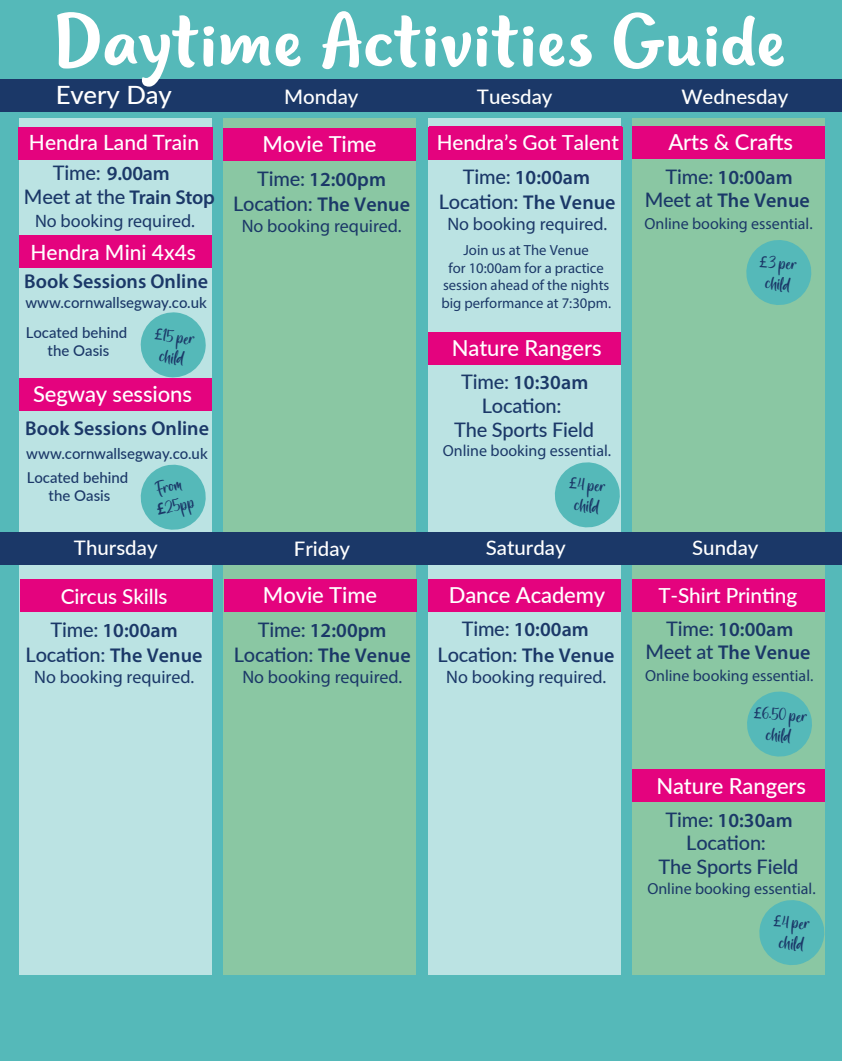
<style>
.page{position:relative;width:842px;height:1061px;background:#fff}
.page>*{position:absolute;margin:0;border:0;box-sizing:border-box;transform-origin:0 0}
.t1{font:75px "Lifehack Basic";letter-spacing:.025em;color:#fff}
.t2{font:500 25.2px "Lato";color:#fff}
.t3{font:500 22px "Lato";letter-spacing:-.005em;color:#fff}
.t4{font:500 21px "Lato";color:#fff}
.t5{font:500 20.7px "Lato";letter-spacing:-.005em;color:#fff}
.t6{font:600 20px/23.1px "Myriad Pro";letter-spacing:.005em;color:#1b3868;text-align:center}
.t7{font:500 20px/24px "Lato";letter-spacing:-.01em;color:#1b3868;text-align:center}
.t8{font:500 20px "Lato";color:#fff}
.t9{font:18px "Myriad Pro";color:#1b3868}
.t10{font:17px/20.4px "Astral Sisters";color:#1b3868;text-align:center}
.t11{font:16px "Myriad Pro";color:#1b3868}
.t12{font:500 15px/29.7px "Lato";color:#1b3868}
.t13{font:14.7px/17.6px "Myriad Pro";color:#1b3868;text-align:center}
.s1{font-family:"Lato";font-weight:500}
.s2{font-family:"Myriad Pro";font-weight:600}
.s3{font-family:"Myriad Pro"}
</style>
<div class="page">
<div style="left:0;top:0;width:842px;height:1060px;background:#55b9b9"></div>
<div style="left:20px;top:118px;width:192px;height:856px;background:#bbe3e3"></div>
<div style="left:223px;top:118px;width:193px;height:856px;background:#8ac7a3"></div>
<div style="left:428px;top:118px;width:192px;height:856px;background:#bbe3e3"></div>
<div style="left:632px;top:118px;width:193px;height:856px;background:#8ac7a3"></div>
<div style="left:0;top:80px;width:842px;height:32px;background:#1b3868"></div>
<div style="left:0;top:532px;width:842px;height:32px;background:#1b3868"></div>
<div style="left:19px;top:235px;width:193px;height:32px;background:#e4037e"></div>
<div style="left:19px;top:378px;width:193px;height:32px;background:#e4037e"></div>
<div style="left:19px;top:127px;width:194px;height:32px;background:#e4037e"></div>
<div style="left:428px;top:127px;width:194px;height:32px;background:#e4037e"></div>
<div style="left:632px;top:127px;width:193px;height:32px;background:#e4037e"></div>
<div style="left:428px;top:579px;width:192px;height:32px;background:#e4037e"></div>
<svg style="left:140px;top:464px;width:66px;height:66px"></svg>
<svg style="left:140px;top:312px;width:66px;height:66px"></svg>
<div style="left:429px;top:126px;width:193px;height:32px;background:#e4037e"></div>
<div style="left:223px;top:128px;width:193px;height:33px;background:#e4037e"></div>
<div style="left:632px;top:579px;width:193px;height:32px;background:#e4037e"></div>
<div style="left:20px;top:579px;width:193px;height:32px;background:#e4037e"></div>
<svg style="left:746px;top:240px;width:66px;height:65px"></svg>
<div style="left:428px;top:332px;width:193px;height:32px;background:#e4037e"></div>
<svg style="left:554px;top:459px;width:67px;height:71px"></svg>
<div style="left:224px;top:579px;width:193px;height:32px;background:#e4037e"></div>
<svg style="left:747px;top:691px;width:65px;height:66px"></svg>
<div style="left:632px;top:769px;width:193px;height:32px;background:#e4037e"></div>
<svg style="left:759px;top:900px;width:66px;height:65px"></svg>
<h1 class="t1" style="left:53px;top:11px;width:734px">Daytime Activities Guide</h1>
<p class="t2" style="left:56px;top:85px;width:118px">Every Day</p>
<p class="t8" style="left:284px;top:89px;width:76px">Monday</p>
<p class="t8" style="left:477px;top:89px;width:77px">Tuesday</p>
<p class="t8" style="left:681px;top:89px;width:109px">Wednesday</p>
<p class="t4" style="left:29px;top:134px;width:172px">Hendra Land Train</p>
<p class="t6" style="left:53px;top:163px;width:118px"><span class="s1">Time:</span> 9.00am</p>
<p class="t7" style="left:24px;top:187px;width:192px">Meet at the <span class="s2">Train Stop</span></p>
<p class="t9" style="left:35px;top:213px;width:161px">No booking required.</p>
<p class="t4" style="left:31px;top:244px;width:167px">Hendra Mini 4x4s</p>
<p class="t6" style="left:24px;top:271px;width:185px">Book Sessions Online</p>
<p class="t12" style="left:25px;top:289px;width:183px">www.cornwallsegway.co.uk<br>Located behind</p>
<p class="t12" style="left:48px;top:337px;width:63px">the Oasis</p>
<p class="t10" style="left:155px;top:325px;width:42px;rotate:7deg"><span class="s3">£</span>15 per child</p>
<p class="t3" style="left:33px;top:385px;width:160px">Segway sessions</p>
<p class="t6" style="left:25px;top:418px;width:185px">Book Sessions Online</p>
<p class="t12" style="left:26px;top:442px;width:183px;line-height:24.2px">www.cornwallsegway.co.uk<br>Located behind</p>
<p class="t12" style="left:49px;top:481px;width:63px">the Oasis</p>
<p class="t10" style="left:150px;top:482px;width:40px;text-align:left;rotate:-14deg">From <span class="s2">£</span>25pp</p>
<p class="t3" style="left:262px;top:136px;width:116px">Movie Time</p>
<p class="t6" style="left:257px;top:169px;width:130px"><span class="s1">Time:</span> 12:00pm</p>
<p class="t9" style="left:242px;top:219px;width:161px">No booking required.</p>
<p class="t7" style="left:233px;top:191px;width:178px">Location: <span class="s2">The Venue</span></p>
<p class="t5" style="left:437px;top:135px;width:184px">Hendra’s Got Talent</p>
<p class="t6" style="left:463px;top:167px;width:129px"><span class="s1">Time:</span> 10:00am</p>
<p class="t9" style="left:447px;top:217px;width:161px">No booking required.</p>
<p class="t7" style="left:439px;top:189px;width:178px">Location: <span class="s2">The Venue</span></p>
<p class="t13" style="left:441px;top:242px;width:171px">Join us at The Venue<br>for 10:00am for a practice session ahead of the nights big performance at 7:30pm.</p>
<p class="t3" style="left:452px;top:339px;width:151px">Nature Rangers</p>
<p class="t6" style="left:461px;top:372px;width:129px"><span class="s1">Time:</span> 10:30am</p>
<p class="t7" style="left:454px;top:392px;width:141px">Location:<br>The Sports Field</p>
<p class="t10" style="left:569px;top:474px;width:38px;rotate:4deg"><span class="s3">£</span>4 per child</p>
<p class="t11" style="left:443px;top:444px;width:170px">Online booking essential.</p>
<p class="t3" style="left:668px;top:127px;width:126px">Arts &amp; Crafts</p>
<p class="t6" style="left:645px;top:167px;width:167px"><span class="s1">Time:</span> 10:00am<br><span class="s1">Meet at</span> The Venue</p>
<p class="t11" style="left:644px;top:217px;width:170px">Online booking essential.</p>
<p class="t10" style="left:760px;top:253px;width:39px;rotate:4deg"><span class="s3">£</span>3 per child</p>
<p class="t8" style="left:74px;top:540px;width:85px">Thursday</p>
<p class="t8" style="left:294px;top:541px;width:58px">Friday</p>
<p class="t8" style="left:486px;top:540px;width:81px">Saturday</p>
<p class="t8" style="left:692px;top:540px;width:68px">Sunday</p>
<p class="t3" style="left:449px;top:586px;width:158px">Dance Academy</p>
<p class="t6" style="left:462px;top:619px;width:129px"><span class="s1">Time:</span> 10:00am</p>
<p class="t9" style="left:446px;top:669px;width:161px">No booking required.</p>
<p class="t3" style="left:263px;top:587px;width:116px">Movie Time</p>
<p class="t6" style="left:258px;top:620px;width:130px"><span class="s1">Time:</span> 12:00pm</p>
<p class="t9" style="left:242px;top:669px;width:161px">No booking required.</p>
<p class="t5" style="left:61px;top:588px;width:108px">Circus Skills</p>
<p class="t5" style="left:658px;top:580px;width:140px">T-Shirt Printing</p>
<p class="t6" style="left:645px;top:618px;width:167px"><span class="s1">Time:</span> 10:00am<br><span class="s1">Meet at</span> The Venue</p>
<p class="t11" style="left:645px;top:669px;width:170px">Online booking essential.</p>
<p class="t10" style="left:754px;top:704px;width:55px;rotate:4deg"><span class="s3">£</span>6.50 per child</p>
<p class="t3" style="left:656px;top:777px;width:151px">Nature Rangers</p>
<p class="t6" style="left:666px;top:810px;width:129px"><span class="s1">Time:</span> 10:30am</p>
<p class="t7" style="left:658px;top:830px;width:141px">Location:<br>The Sports Field</p>
<p class="t10" style="left:774px;top:912px;width:38px;rotate:4deg"><span class="s3">£</span>4 per child</p>
<p class="t6" style="left:50px;top:619px;width:129px"><span class="s1">Time:</span> 10:00am</p>
<p class="t9" style="left:34px;top:669px;width:161px">No booking required.</p>
<p class="t7" style="left:438px;top:641px;width:178px">Location: <span class="s2">The Venue</span></p>
<p class="t7" style="left:26px;top:641px;width:178px">Location: <span class="s2">The Venue</span></p>
<p class="t7" style="left:234px;top:641px;width:178px">Location: <span class="s2">The Venue</span></p>
<p class="t11" style="left:647px;top:881px;width:170px">Online booking essential.</p>
</div>
